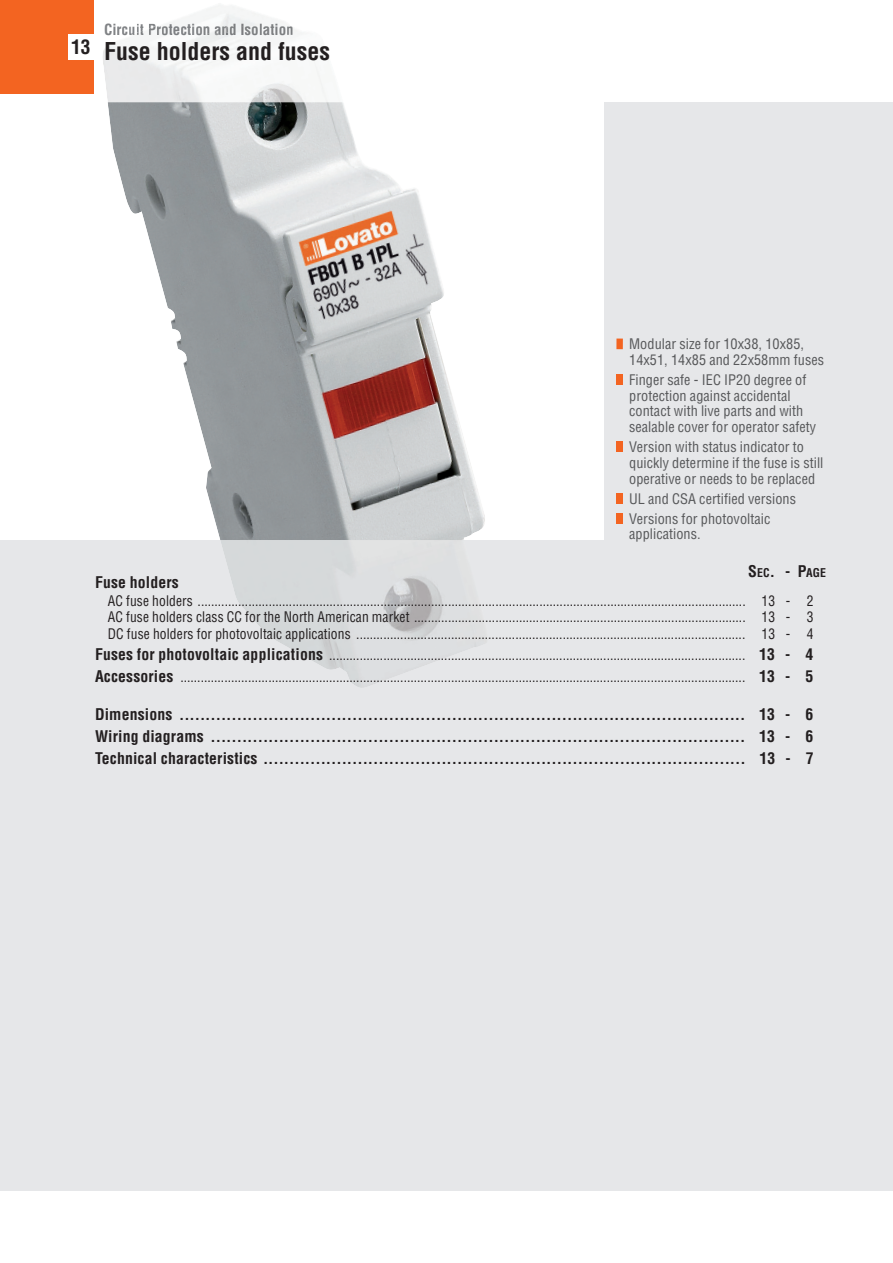
<style>
.page{position:relative;width:893px;height:1263px;background:#fff}
.page>*{position:absolute;margin:0;border:0;box-sizing:border-box;transform-origin:0 0}
.t1{font:700 condensed 24px "Helvetica";color:#231f20}
.t2{font:700 condensed 19.5px "Helvetica";color:#231f20}
.t3{font:700 condensed 15.75px/22px "Helvetica";color:#231f20;text-align:justify}
.t4{font:700 condensed 15px "Helvetica";color:#808285}
.t5{font:condensed 14.25px/16.5px "Helvetica";letter-spacing:.01em;color:#231f20;text-align:justify;scale:.95 1}
.t6{font:condensed 14.25px/15.8px "Helvetica";letter-spacing:.035em;color:#57585a}
.t7{font:condensed 14.25px/20px "Helvetica";letter-spacing:.005em;color:#57585a}
.t8{font:700 condensed 11.85px "Helvetica";color:#231f20}
.s1{color:#7d7f81}
.s2{color:#7d7f82}
.s3{color:#7e8083}
.s4{color:#7f8184}
.s5{color:#7f8183}
.s6{color:#7e8082}
.s7{color:#7b7d80}
.s8{color:#7a7c7e}
.s9{color:#7b7d7f}
.s10{color:#7c7d80}
.s11{font-size:15.75px}
.s12{font-weight:700;font-size:15.75px}
</style>
<div class="page">
<div style="left:0;top:102px;width:893px;height:1088px;background:#e6e7e9"></div>
<img style="left:103px;top:5px;width:225px;height:97px">
<img style="left:221px;top:540px;width:265px;height:148px">
<div style="left:0;top:102px;width:604px;height:438px;background:#fff"></div>
<img style="left:108px;top:102px;width:377px;height:438px">
<div style="left:616px;top:339px;width:7px;height:10px;background:#f36421"></div>
<div style="left:616px;top:374px;width:7px;height:11px;background:#f36421"></div>
<div style="left:616px;top:442px;width:7px;height:10px;background:#f36421"></div>
<div style="left:616px;top:493px;width:7px;height:11px;background:#f36421"></div>
<div style="left:616px;top:513px;width:7px;height:11px;background:#f36421"></div>
<svg style="left:131px;top:24px;width:78px;height:11px"></svg>
<svg style="left:215px;top:24px;width:78px;height:11px"></svg>
<div style="left:0;top:0;width:94px;height:94px;background:#f36421"></div>
<div style="left:68px;top:34px;width:28px;height:26px;background:#fff"></div>
<h2 class="t2" style="left:71px;top:40px;width:21px">13</h2>
<p class="t4" style="left:104px;top:24px;width:191px">Circuit P<span class="s1">ro</span><span class="s2">t</span><span class="s3">e</span><span class="s4">cti</span><span class="s5">o</span><span class="s6">n</span> <span class="s7">a</span><span class="s8">n</span><span class="s9">d</span> <span class="s10">I</span><span class="s1">solatio</span>n</p>
<h1 class="t1" style="left:104px;top:42px;width:227px">Fuse holders and fuses</h1>
<p class="t6" style="left:629px;top:337px;width:197px">Modular size for 10x38, 10x85,<br>14x51, 14x85 and 22x58mm fuses</p>
<p class="t6" style="left:629px;top:373px;width:186px">Finger safe - IEC IP20 degree of protection against accidental contact with live parts and with sealable cover for operator safety</p>
<p class="t6" style="left:629px;top:440px;width:196px">Version with status indicator to quickly determine if the fuse is still operative or needs to be replaced</p>
<p class="t7" style="left:629px;top:490px;width:168px">UL and CSA certified versions<br>Versions for photovoltaic</p>
<p class="t6" style="left:629px;top:528px;width:73px">applications.</p>
<p class="t8" style="left:748px;top:568px;width:79px"><span class="s11">S</span>EC<span class="s11">. - P</span>AGE</p>
<p class="t3" style="left:95px;top:573px;width:85px">Fuse holders</p>
<p class="t5" style="left:108px;top:594px;width:744px">AC fuse holders .................................................................................................................................................................. 13 - 2<br>AC fuse holders class CC for the North American market .................................................................................................. 13 - 3<br>DC fuse holders for photovoltaic applications ................................................................................................................... 13 - 4</p>
<p class="t5" style="left:95px;top:645px;width:758px;line-height:22px"><span class="s12">Fuses for photovoltaic applications</span> ........................................................................................................................... <span class="s12">13 - 4<br>Accessories</span> ....................................................................................................................................................................... <span class="s12">13 - 5</span></p>
<p class="t3" style="left:95px;top:705px;width:720px">Dimensions ............................................................................................................ 13 - 6<br>Wiring diagrams ...................................................................................................... 13 - 6<br>Technical characteristics ............................................................................................ 13 - 7</p>
</div>
